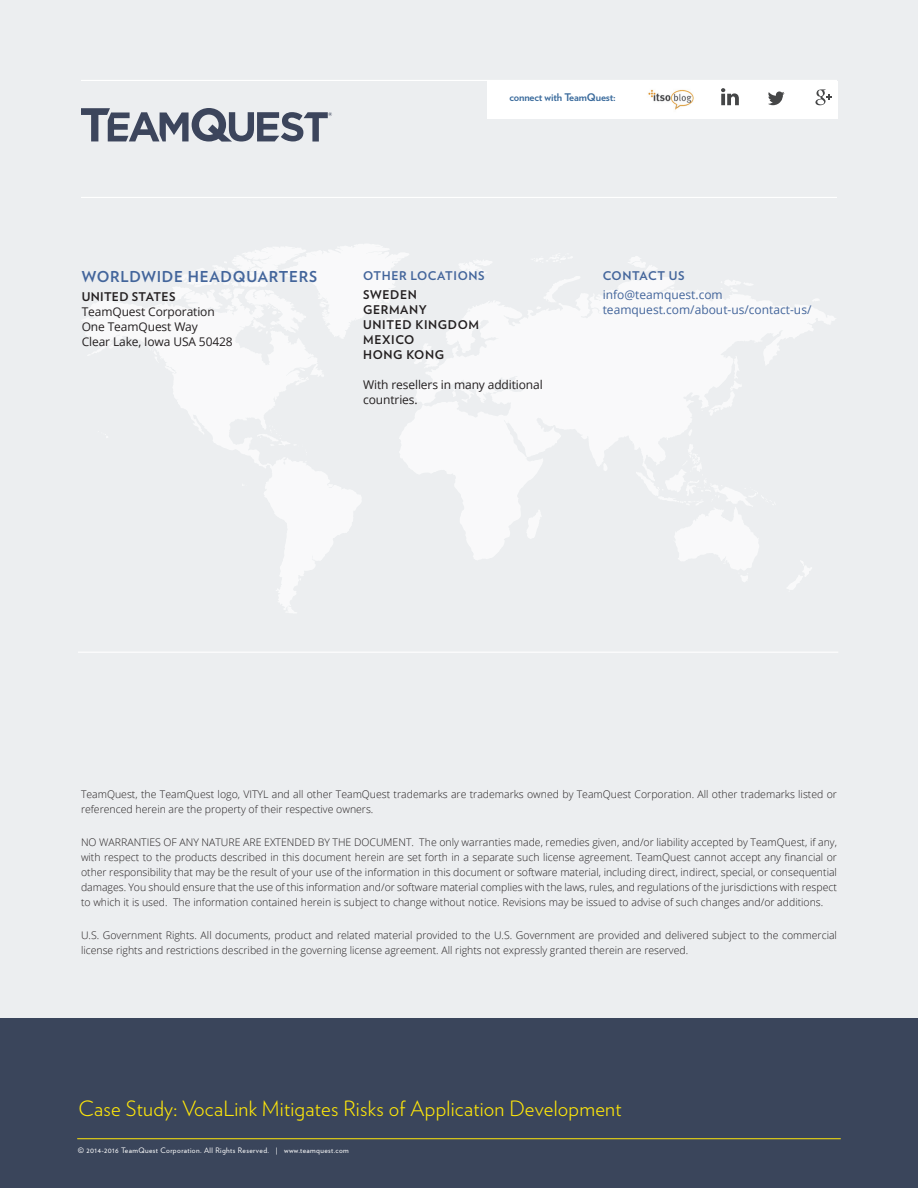
<style>
.page{position:relative;width:918px;height:1188px;background:#fff}
.page>*{position:absolute;margin:0;border:0;box-sizing:border-box;transform-origin:0 0}
.t1{font:300 21px "Verlag";letter-spacing:.01em;color:#ffe709}
.t2{font:700 15px "Verlag";letter-spacing:.05em;color:#43659b}
.t3{font:12px/15px "Open Sans";letter-spacing:-.01em;color:#231f20}
.t4{font:12px/15px "Open Sans";color:#43659b}
.t5{font:700 12px/15px "Verlag";letter-spacing:.05em;color:#231f20}
.t6{font:700 12px "Verlag";letter-spacing:.05em;color:#43659b}
.t7{font:700 12px "Verlag";letter-spacing:.025em;color:#231f20}
.t8{font:300 10.5px/15px "Open Sans";color:#231f20}
.t9{font:700 10.5px "Verlag";letter-spacing:-.01em;color:#38699b}
.t10{font:7.5px "Verlag";letter-spacing:.05em;color:#fff}
</style>
<div class="page">
<div style="left:0;top:0;width:918px;height:1050px;background:#eceef0"></div>
<svg style="left:81px;top:300px;width:280px;height:313px"></svg>
<svg style="left:242px;top:483px;width:5px;height:3px"></svg>
<svg style="left:257px;top:425px;width:50px;height:38px"></svg>
<svg style="left:97px;top:431px;width:12px;height:7px"></svg>
<svg style="left:81px;top:337px;width:5px;height:3px"></svg>
<svg style="left:787px;top:561px;width:25px;height:29px"></svg>
<svg style="left:147px;top:244px;width:262px;height:136px"></svg>
<svg style="left:459px;top:260px;width:33px;height:13px"></svg>
<svg style="left:628px;top:256px;width:29px;height:15px"></svg>
<svg style="left:399px;top:273px;width:437px;height:287px"></svg>
<svg style="left:452px;top:387px;width:16px;height:16px"></svg>
<svg style="left:536px;top:255px;width:36px;height:7px"></svg>
<svg style="left:688px;top:429px;width:4px;height:7px"></svg>
<svg style="left:603px;top:463px;width:5px;height:9px"></svg>
<svg style="left:636px;top:444px;width:140px;height:138px"></svg>
<svg style="left:701px;top:356px;width:41px;height:60px"></svg>
<div style="left:0;top:1019px;width:918px;height:169px;background:#3a455b"></div>
<hr style="left:77px;top:1138px;width:764px;height:1px;background:#ffe709">
<hr style="left:81px;top:80px;width:756px;height:1px;background:#fff">
<hr style="left:81px;top:197px;width:756px;height:1px;background:#fff">
<hr style="left:78px;top:652px;width:760px;height:1px;background:#fff">
<div style="left:487px;top:81px;width:351px;height:37px;background:#fff"></div>
<img style="left:648px;top:89px;width:46px;height:21px">
<svg style="left:721px;top:88px;width:18px;height:17px"></svg>
<svg style="left:768px;top:91px;width:17px;height:14px"></svg>
<svg style="left:815px;top:89px;width:16px;height:16px"></svg>
<svg style="left:81px;top:108px;width:251px;height:34px"></svg>
<p class="t9" style="left:509px;top:89px;width:108px">connect with TeamQuest:</p>
<h2 class="t2" style="left:82px;top:265px;width:237px">WORLDWIDE HEADQUARTERS</h2>
<p class="t7" style="left:82px;top:288px;width:95px">UNITED STATES</p>
<p class="t3" style="left:82px;top:304px;width:153px">TeamQuest Corporation<br>One TeamQuest Way<br>Clear Lake, Iowa USA 50428</p>
<p class="t6" style="left:363px;top:266px;width:123px">OTHER LOCATIONS</p>
<p class="t5" style="left:363px;top:287px;width:117px">SWEDEN<br>GERMANY<br>UNITED KINGDOM<br>MEXICO<br>HONG KONG</p>
<p class="t3" style="left:363px;top:377px;width:181px">With resellers in many additional countries.</p>
<p class="t6" style="left:603px;top:266px;width:83px">CONTACT US</p>
<p class="t4" style="left:603px;top:287px;width:210px">info@teamquest.com teamquest.com/about-us/contact-us/</p>
<p class="t8" style="left:81px;top:787px;width:758px">TeamQuest, the TeamQuest logo, VITYL and all other TeamQuest trademarks are trademarks owned by TeamQuest Corporation. All other trademarks listed or referenced herein are the property of their respective owners.</p>
<p class="t8" style="left:81px;top:835px;width:758px;text-align:justify">NO WARRANTIES OF ANY NATURE ARE EXTENDED BY THE DOCUMENT. The only warranties made, remedies given, and/or liability accepted by TeamQuest, if any, with respect to the products described in this document herein are set forth in a separate such license agreement. TeamQuest cannot accept any financial or other responsibility that may be the result of your use of the information in this document or software material, including direct, indirect, special, or consequential damages. You should ensure that the use of this information and/or software material complies with the laws, rules, and regulations of the jurisdictions with respect to which it is used. The information contained herein is subject to change without notice. Revisions may be issued to advise of such changes and/or additions.</p>
<p class="t8" style="left:81px;top:928px;width:758px">U.S. Government Rights. All documents, product and related material provided to the U.S. Government are provided and delivered subject to the commercial license rights and restrictions described in the governing license agreement. All rights not expressly granted therein are reserved.</p>
<h1 class="t1" style="left:79px;top:1093px;width:545px">Case Study: VocaLink Mitigates Risks of Application Development</h1>
<p class="t10" style="left:78px;top:1145px;width:273px">© 2014-2016 TeamQuest Corporation. All Rights Reserved. | www.teamquest.com</p>
</div>
